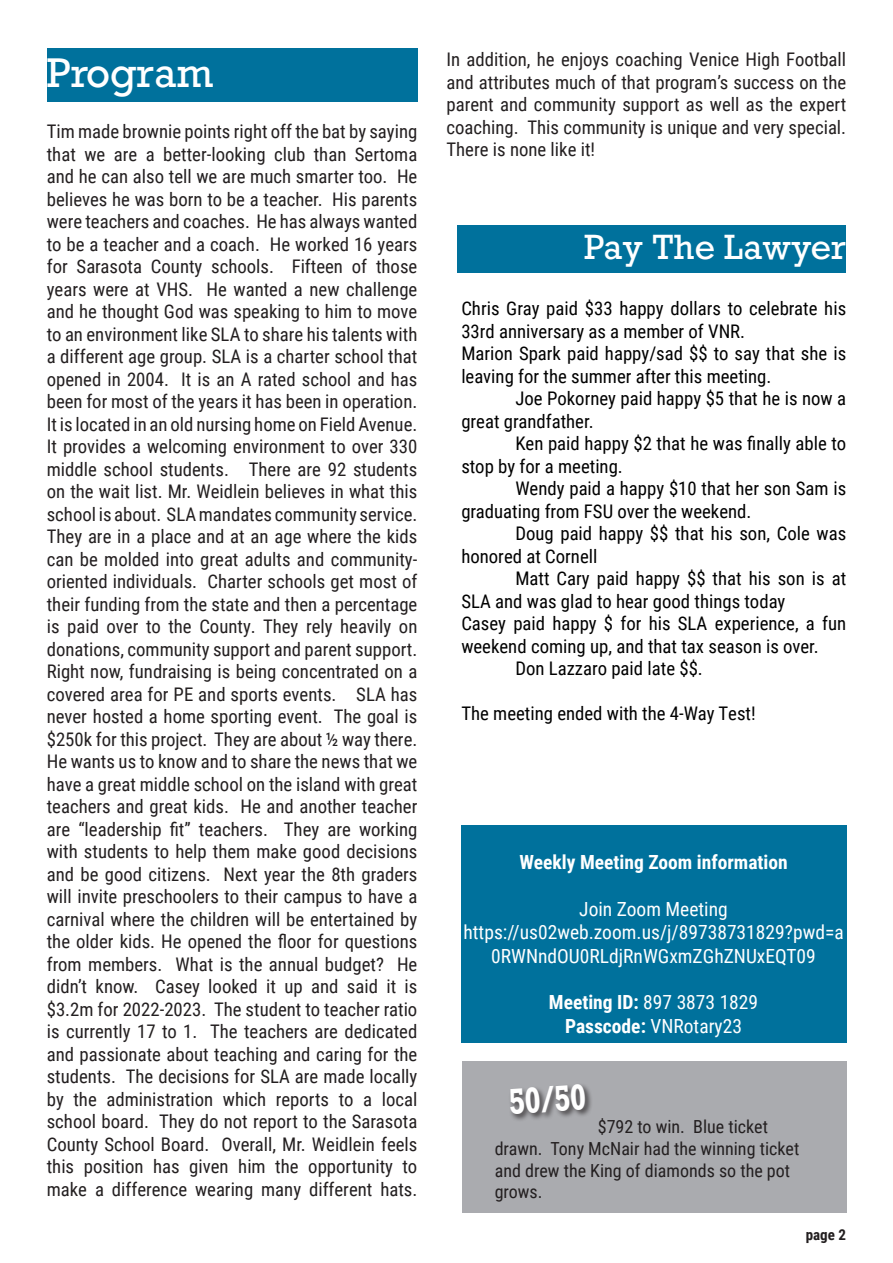
<style>
.page{position:relative;width:893px;height:1263px;background:#fff}
.page>*{position:absolute;margin:0;border:0;box-sizing:border-box;transform-origin:0 0}
.Left_Justify_Drop_Caps{font:39px "Rockwell";color:#fff}
.Left{font:700 33.75px "Rockwell";color:#fff;scale:.73 1}
.Left_Justify_Drop_Caps-2{font:33px "Rockwell";color:#fff}
.Left_Justify_Drop_Caps-3{font:19.5px/23.4px "Roboto Condensed";color:#fff;text-align:center}
.Left_Justify_Drop_Caps-4{font:700 19.5px "Roboto Condensed";color:#fff}
.Left_Justify_Drop_Caps-5{font:18.75px/22.5px "Roboto Condensed";color:#231f20;text-align:justify}
.Left_Justify_Drop_Caps-6{font:18.75px/22.5px "Roboto Condensed";color:#000}
.Left_Justify_Drop_Caps-7{font:18px/21.6px "Roboto Condensed";color:#231f20}
.Center{font:700 15px "Roboto Condensed";color:#231f20}
.s1{font-weight:700}
</style>
<div class="page">
<div style="left:47px;top:49px;width:370px;height:53px;background:#00719c"></div>
<div style="left:457px;top:225px;width:388px;height:48px;background:#00719c"></div>
<div style="left:462px;top:1062px;width:385px;height:151px;background:#aaabaf"></div>
<div style="left:508px;top:1082px;width:85px;height:40px;background:#231f20;opacity:.75"></div>
<div style="left:461px;top:825px;width:385px;height:217px;background:#00719c"></div>
<p class="Left_Justify_Drop_Caps" style="left:47px;top:49px;width:168px">Program</p>
<p class="Left_Justify_Drop_Caps-5" style="left:47px;top:120px;width:372px">Tim made brownie points right off the bat by saying that we are a better-looking club than Sertoma and he can also tell we are much smarter too. He believes he was born to be a teacher. His parents were teachers and coaches. He has always wanted to be a teacher and a coach. He worked 16 years for Sarasota County schools. Fifteen of those years were at VHS. He wanted a new challenge and he thought God was speaking to him to move to an environment like SLA to share his talents with a different age group. SLA is a charter school that opened in 2004. It is an A rated school and has been for most of the years it has been in operation.<br>It is located in an old nursing home on Field Avenue.<br>It provides a welcoming environment to over 330 middle school students. There are 92 students on the wait list. Mr. Weidlein believes in what this school is about. SLA mandates community service.<br>They are in a place and at an age where the kids can be molded into great adults and community&shy;oriented individuals. Charter schools get most of their funding from the state and then a percentage is paid over to the County. They rely heavily on donations, community support and parent support.<br>Right now, fundraising is being concentrated on a covered area for PE and sports events. SLA has never hosted a home sporting event. The goal is $250k for this project. They are about ½ way there.<br>He wants us to know and to share the news that we have a great middle school on the island with great teachers and great kids. He and another teacher are “leadership fit” teachers. They are working with students to help them make good decisions and be good citizens. Next year the 8th graders will invite preschoolers to their campus to have a carnival where the children will be entertained by the older kids. He opened the floor for questions from members. What is the annual budget? He didn’t know. Casey looked it up and said it is $3.2m for 2022-2023. The student to teacher ratio is currently 17 to 1. The teachers are dedicated and passionate about teaching and caring for the students. The decisions for SLA are made locally by the administration which reports to a local school board. They do not report to the Sarasota County School Board. Overall, Mr. Weidlein feels this position has given him the opportunity to make a difference wearing many different hats.</p>
<p class="Left_Justify_Drop_Caps-5" style="left:446px;top:48px;width:401px">In addition, he enjoys coaching Venice High Football and attributes much of that program’s success on the parent and community support as well as the expert coaching. This community is unique and very special.<br>There is none like it!</p>
<p class="Left_Justify_Drop_Caps-2" style="left:584px;top:226px;width:264px">Pay The Lawyer</p>
<p class="Left_Justify_Drop_Caps-6" style="left:461px;top:297px;width:386px">Chris Gray paid $33 happy dollars to celebrate his<br>33rd anniversary as a member of VNR.</p>
<p class="Left_Justify_Drop_Caps-6" style="left:461px;top:342px;width:386px">Marion Spark paid happy/sad $$ to say that she is leaving for the summer after this meeting.</p>
<p class="Left_Justify_Drop_Caps-6" style="left:461px;top:387px;width:386px;text-indent:54px">Joe Pokorney paid happy $5 that he is now a great grandfather.</p>
<p class="Left_Justify_Drop_Caps-6" style="left:461px;top:432px;width:386px;text-indent:54px">Ken paid happy $2 that he was finally able to stop by for a meeting.</p>
<p class="Left_Justify_Drop_Caps-6" style="left:461px;top:477px;width:386px;text-indent:54px">Wendy paid a happy $10 that her son Sam is graduating from FSU over the weekend.</p>
<p class="Left_Justify_Drop_Caps-6" style="left:461px;top:522px;width:386px;text-indent:54px">Doug paid happy $$ that his son, Cole was honored at Cornell</p>
<p class="Left_Justify_Drop_Caps-6" style="left:461px;top:567px;width:386px;text-indent:54px">Matt Cary paid happy $$ that his son is at<br>SLA and was glad to hear good things today</p>
<p class="Left_Justify_Drop_Caps-6" style="left:461px;top:612px;width:386px">Casey paid happy $ for his SLA experience, a fun weekend coming up, and that tax season is over.</p>
<p class="Left_Justify_Drop_Caps-6" style="left:515px;top:657px;width:189px">Don Lazzaro paid late $$.</p>
<p class="Left_Justify_Drop_Caps-6" style="left:461px;top:702px;width:296px">The meeting ended with the 4-Way Test!</p>
<p class="Left_Justify_Drop_Caps-4" style="left:519px;top:848px;width:270px">Weekly Meeting Zoom information</p>
<p class="Left_Justify_Drop_Caps-3" style="left:579px;top:896px;width:150px">Join Zoom Meeting</p>
<p class="Left_Justify_Drop_Caps-3" style="left:463px;top:920px;width:382px">https://us02web.zoom.us/j/89738731829?pwd=a<br>0RWNndOU0RLdjRnWGxmZGhZNUxEQT09</p>
<p class="Left_Justify_Drop_Caps-3" style="left:549px;top:990px;width:211px"><span class="s1">Meeting ID:</span> 897 3873 1829</p>
<p class="Left_Justify_Drop_Caps-3" style="left:565px;top:1013px;width:178px"><span class="s1">Passcode:</span> VNRotary23</p>
<p class="Left" style="left:508px;top:1080px;width:107px;rotate:-4deg">50/50</p>
<p class="Left_Justify_Drop_Caps-7" style="left:495px;top:1115px;width:306px;text-indent:103px">$792 to win. Blue ticket drawn. Tony McNair had the winning ticket and drew the King of diamonds so the pot grows.</p>
<p class="Center" style="left:806px;top:1224px;width:42px">page 2</p>
</div>
